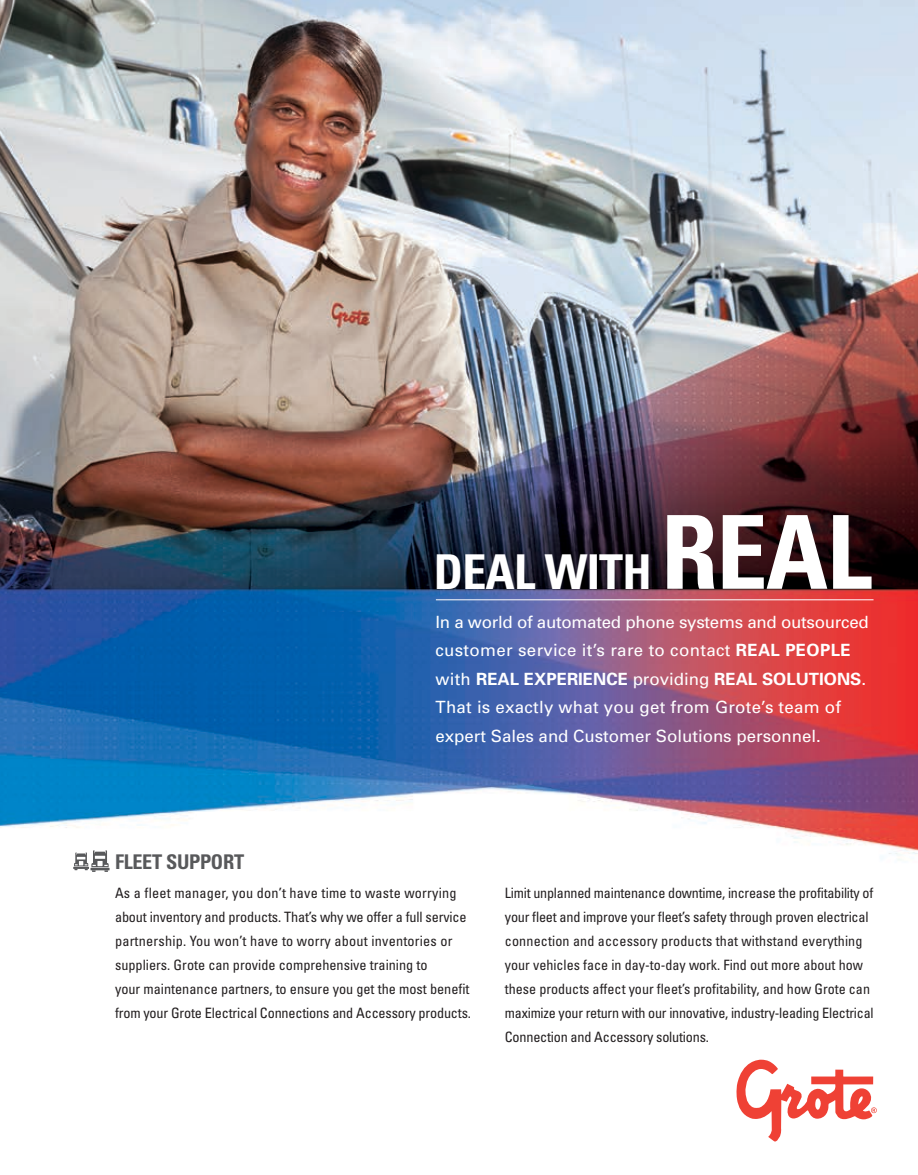
<style>
.page{position:relative;width:918px;height:1175px;background:#fff}
.page>*{position:absolute;margin:0;border:0;box-sizing:border-box;transform-origin:0 0}
.t1{font:700 condensed 48px "Univers";letter-spacing:-.015em;color:#fff}
.t2{font:700 condensed 20.25px "Univers";letter-spacing:-.015em;color:#58595b}
.t3{font:16.8px/28.5px "Univers";color:#fff}
.t4{font:condensed 14.25px/24px "Univers";color:#231f20}
.s1{font-size:102px}
.s2{font-weight:700}
</style>
<div class="page">
<img style="left:0;top:0;width:918px;height:1142px">
<svg style="left:736px;top:1059px;width:141px;height:82px"></svg>
<svg style="left:73px;top:850px;width:37px;height:22px"></svg>
<hr style="left:436px;top:599px;width:438px;height:1px;background:#fff">
<p class="t1" style="left:434px;top:542px;width:440px">DEAL WITH <span class="s1">REAL</span></p>
<p class="t3" style="left:435px;top:607px;width:435px">In a world of automated phone systems and outsourced customer service it’s rare to contact <span class="s2">REAL PEOPLE </span>with <span class="s2">REAL EXPERIENCE</span> providing <span class="s2">REAL SOLUTIONS</span>.<br>That is exactly what you get from Grote’s team of expert Sales and Customer Solutions personnel.</p>
<p class="t2" style="left:115px;top:849px;width:131px">FLEET SUPPORT</p>
<p class="t4" style="left:115px;top:880px;width:353px">As a fleet manager, you don’t have time to waste worrying about inventory and products. That’s why we offer a full service partnership. You won’t have to worry about inventories or suppliers. Grote can provide comprehensive training to</p>
<p class="t4" style="left:115px;top:976px;width:356px">your maintenance partners, to ensure you get the most benefit</p>
<p class="t4" style="left:115px;top:1000px;width:356px">from your Grote Electrical Connections and Accessory products.</p>
<p class="t4" style="left:505px;top:880px;width:370px">Limit unplanned maintenance downtime, increase the profitability of your fleet and improve your fleet’s safety through proven electrical connection and accessory products that withstand everything your vehicles face in day-to-day work. Find out more about how these products affect your fleet’s profitability, and how Grote can maximize your return with our innovative, industry-leading Electrical Connection and Accessory solutions.</p>
</div>
